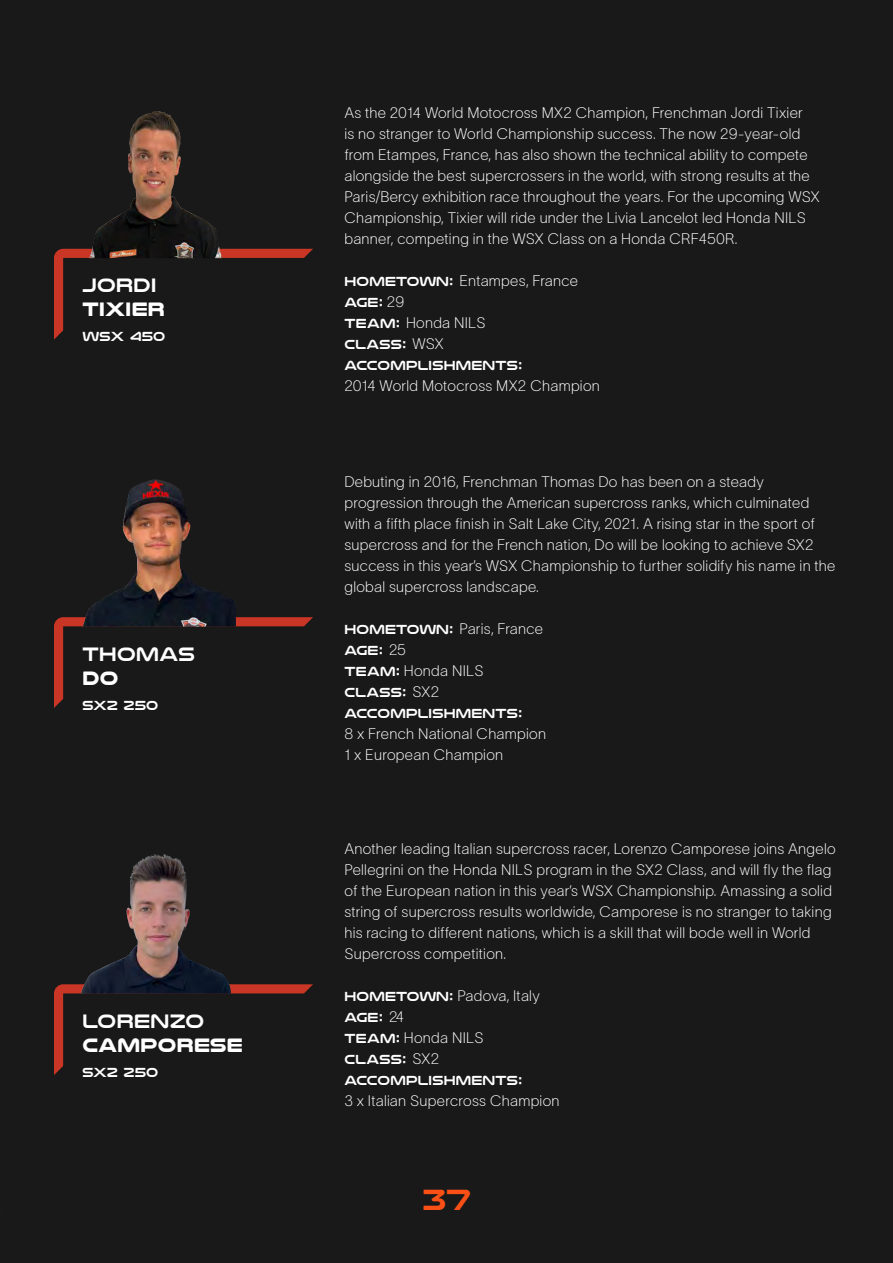
<style>
.page{position:relative;width:893px;height:1263px;background:#fff}
.page>*{position:absolute;margin:0;border:0;box-sizing:border-box;transform-origin:0 0}
.t1{font:30px "Nulshock Rg";color:#fa5016}
.t2{font:19.95px "Nulshock Rg";letter-spacing:.02em;color:#fff}
.t3{font:700 19.95px "Nulshock Rg";letter-spacing:.02em;color:#fff}
.t4{font:15px/21px "TWK Lausanne 100";letter-spacing:.02em;color:#fff}
.t5{font:13.5px/21px "Nulshock Rg";letter-spacing:.02em;color:#fff}
.s1{font-family:"Nulshock Rg";font-size:13.5px}
.s2{font-family:"TWK Lausanne 100";font-size:15px}
</style>
<div class="page">
<div style="left:429px;top:1061px;width:268px;height:202px;background:#191919"></div>
<div style="left:429px;top:846px;width:268px;height:215px;background:#191919"></div>
<div style="left:313px;top:1061px;width:116px;height:202px;background:#191919"></div>
<div style="left:313px;top:846px;width:116px;height:215px;background:#191919"></div>
<div style="left:429px;top:631px;width:268px;height:215px;background:#191919"></div>
<div style="left:429px;top:417px;width:268px;height:214px;background:#191919"></div>
<div style="left:313px;top:631px;width:116px;height:215px;background:#191919"></div>
<div style="left:313px;top:417px;width:116px;height:214px;background:#191919"></div>
<div style="left:697px;top:0;width:196px;height:1263px;background:#191919"></div>
<div style="left:429px;top:202px;width:268px;height:215px;background:#191919"></div>
<div style="left:429px;top:0;width:268px;height:202px;background:#191919"></div>
<div style="left:313px;top:202px;width:116px;height:215px;background:#191919"></div>
<div style="left:313px;top:0;width:116px;height:202px;background:#191919"></div>
<div style="left:0;top:0;width:313px;height:1263px;background:#191919"></div>
<img style="left:89px;top:111px;width:133px;height:147px">
<img style="left:83px;top:479px;width:153px;height:148px">
<img style="left:81px;top:853px;width:150px;height:141px">
<h2 class="t2" style="left:82px;top:273px;width:75px">JORDI</h2>
<h2 class="t3" style="left:82px;top:297px;width:84px">TIXIER</h2>
<p class="t5" style="left:82px;top:326px;width:85px">WSX 450</p>
<h2 class="t2" style="left:82px;top:642px;width:114px">THOMAS</h2>
<h2 class="t3" style="left:82px;top:666px;width:38px">DO</h2>
<p class="t5" style="left:82px;top:694px;width:77px">SX2 250</p>
<h2 class="t2" style="left:82px;top:1009px;width:123px">LORENZO</h2>
<h2 class="t3" style="left:82px;top:1033px;width:162px">CAMPORESE</h2>
<p class="t5" style="left:82px;top:1061px;width:77px">SX2 250</p>
<p class="t4" style="left:344px;top:101px;width:477px">As the 2014 World Motocross MX2 Champion, Frenchman Jordi Tixier<br>is no stranger to World Championship success. The now 29-year-old from Etampes, France, has also shown the technical ability to compete alongside the best supercrossers in the world, with strong results at the Paris/Bercy exhibition race throughout the years. For the upcoming WSX Championship, Tixier will ride under the Livia Lancelot led Honda NILS banner, competing in the WSX Class on a Honda CRF450R.</p>
<p class="t4" style="left:344px;top:269px;width:235px"><span class="s1">HOMETOWN:</span> Entampes, France</p>
<p class="t5" style="left:344px;top:292px;width:61px">AGE: <span class="s2">29</span></p>
<p class="t4" style="left:344px;top:311px;width:143px"><span class="s1">TEAM:</span> Honda NILS</p>
<p class="t5" style="left:344px;top:334px;width:180px">CLASS: <span class="s2">WSX<br></span>ACCOMPLISHMENTS:</p>
<p class="t4" style="left:344px;top:374px;width:257px">2014 World Motocross MX2 Champion</p>
<p class="t4" style="left:344px;top:470px;width:492px">Debuting in 2016, Frenchman Thomas Do has been on a steady progression through the American supercross ranks, which culminated with a fifth place finish in Salt Lake City, 2021. A rising star in the sport of supercross and for the French nation, Do will be looking to achieve SX2 success in this year’s WSX Championship to further solidify his name in the global supercross landscape.</p>
<p class="t4" style="left:344px;top:617px;width:200px"><span class="s1">HOMETOWN:</span> Paris, France</p>
<p class="t5" style="left:344px;top:640px;width:63px">AGE: <span class="s2">25</span></p>
<p class="t4" style="left:344px;top:659px;width:141px"><span class="s1">TEAM:</span> Honda NILS</p>
<p class="t5" style="left:344px;top:682px;width:180px">CLASS: <span class="s2">SX2<br></span>ACCOMPLISHMENTS:</p>
<p class="t4" style="left:344px;top:722px;width:203px">8 x French National Champion<br>1 x European Champion</p>
<p class="t4" style="left:344px;top:837px;width:493px">Another leading Italian supercross racer, Lorenzo Camporese joins Angelo Pellegrini on the Honda NILS program in the SX2 Class, and will fly the flag of the European nation in this year’s WSX Championship. Amassing a solid string of supercross results worldwide, Camporese is no stranger to taking his racing to different nations, which is a skill that will bode well in World Supercross competition.</p>
<p class="t4" style="left:344px;top:984px;width:197px"><span class="s1">HOMETOWN:</span> Padova, Italy</p>
<p class="t5" style="left:344px;top:1007px;width:61px">AGE: <span class="s2">24</span></p>
<p class="t4" style="left:344px;top:1026px;width:141px"><span class="s1">TEAM:</span> Honda NILS</p>
<p class="t5" style="left:344px;top:1049px;width:180px">CLASS: <span class="s2">SX2<br></span>ACCOMPLISHMENTS:</p>
<p class="t4" style="left:344px;top:1089px;width:217px">3 x Italian Supercross Champion</p>
<h1 class="t1" style="left:422px;top:1181px;width:50px">37</h1>
</div>
